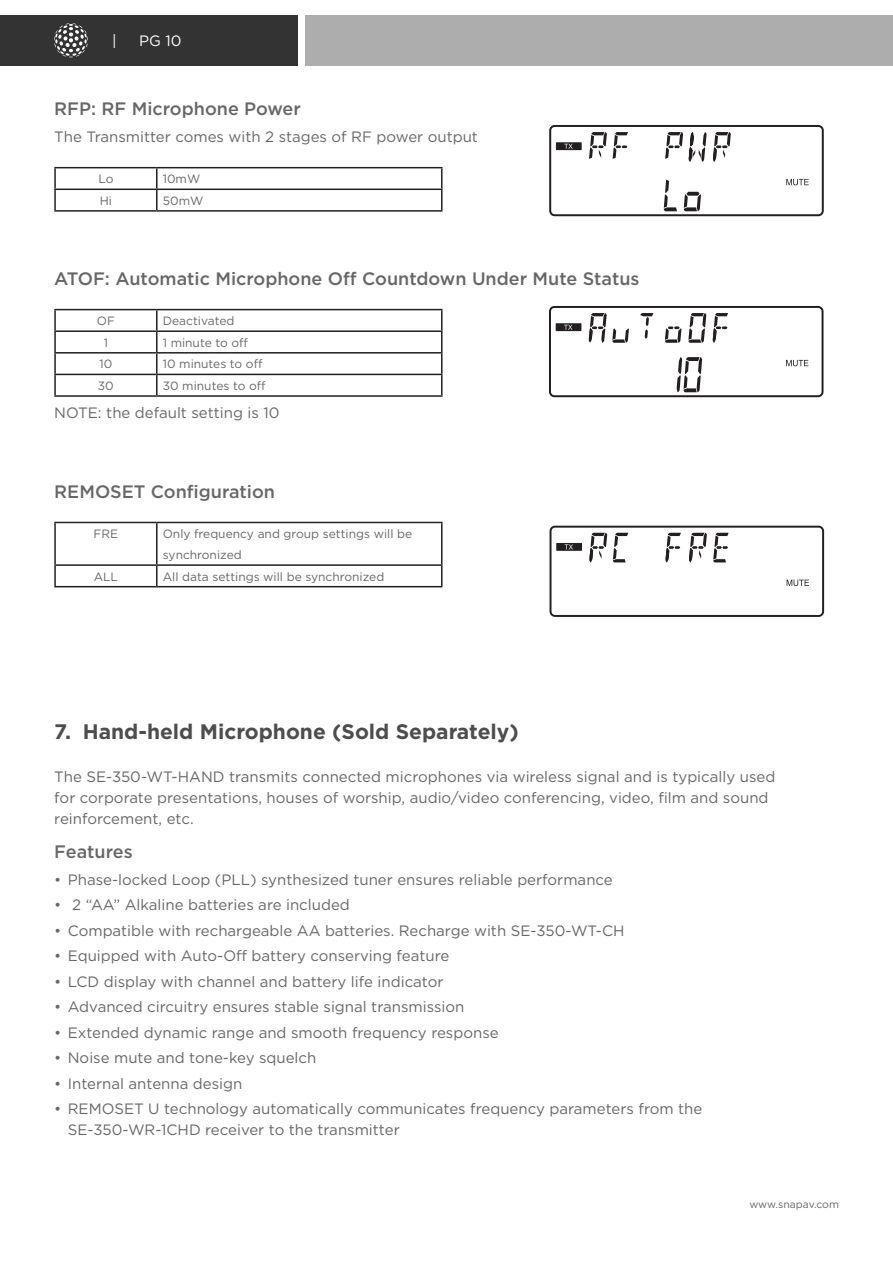
<style>
.page{position:relative;width:893px;height:1263px;background:#fff}
.page>*{position:absolute;margin:0;border:0;box-sizing:border-box;transform-origin:0 0}
.t1{font:700 21px "Gotham";color:#4d4d4d}
.t2{font:500 18px "Gotham";color:#676766}
.t3{font:15px/21px "Gotham";color:#676766}
.t4{font:15px "Gotham";color:#fff}
.t5{font:12px/21px "Gotham";color:#676766}
.t6{font:10.5px "Gotham";color:#676766}
</style>
<div class="page">
<div style="left:305px;top:15px;width:588px;height:50px;background:#aeadad"></div>
<div style="left:0;top:15px;width:298px;height:50px;background:#323332"></div>
<svg style="left:54px;top:23px;width:34px;height:34px"></svg>
<hr style="left:54px;top:167px;width:103px;height:1px;background:#231f20">
<hr style="left:54px;top:168px;width:2px;height:21px;background:#231f20">
<hr style="left:157px;top:167px;width:286px;height:1px;background:#231f20">
<hr style="left:156px;top:168px;width:2px;height:21px;background:#231f20">
<hr style="left:441px;top:168px;width:2px;height:21px;background:#231f20">
<hr style="left:54px;top:189px;width:103px;height:1px;background:#231f20">
<hr style="left:54px;top:190px;width:2px;height:20px;background:#231f20">
<hr style="left:157px;top:189px;width:286px;height:1px;background:#231f20">
<hr style="left:156px;top:190px;width:2px;height:20px;background:#231f20">
<hr style="left:441px;top:190px;width:2px;height:20px;background:#231f20">
<hr style="left:54px;top:210px;width:103px;height:2px;background:#231f20">
<hr style="left:157px;top:210px;width:286px;height:2px;background:#231f20">
<hr style="left:54px;top:309px;width:103px;height:1px;background:#231f20">
<hr style="left:54px;top:310px;width:2px;height:20px;background:#231f20">
<hr style="left:157px;top:309px;width:286px;height:1px;background:#231f20">
<hr style="left:156px;top:310px;width:2px;height:20px;background:#231f20">
<hr style="left:441px;top:310px;width:2px;height:20px;background:#231f20">
<hr style="left:54px;top:330px;width:103px;height:2px;background:#231f20">
<hr style="left:54px;top:332px;width:2px;height:20px;background:#231f20">
<hr style="left:157px;top:330px;width:286px;height:2px;background:#231f20">
<hr style="left:156px;top:332px;width:2px;height:20px;background:#231f20">
<hr style="left:441px;top:332px;width:2px;height:20px;background:#231f20">
<hr style="left:54px;top:352px;width:103px;height:2px;background:#231f20">
<hr style="left:54px;top:354px;width:2px;height:20px;background:#231f20">
<hr style="left:157px;top:352px;width:286px;height:2px;background:#231f20">
<hr style="left:156px;top:354px;width:2px;height:20px;background:#231f20">
<hr style="left:441px;top:354px;width:2px;height:20px;background:#231f20">
<hr style="left:54px;top:374px;width:103px;height:1px;background:#231f20">
<hr style="left:54px;top:375px;width:2px;height:20px;background:#231f20">
<hr style="left:157px;top:374px;width:286px;height:1px;background:#231f20">
<hr style="left:156px;top:375px;width:2px;height:20px;background:#231f20">
<hr style="left:441px;top:375px;width:2px;height:20px;background:#231f20">
<hr style="left:54px;top:395px;width:103px;height:2px;background:#231f20">
<hr style="left:157px;top:395px;width:286px;height:2px;background:#231f20">
<hr style="left:54px;top:522px;width:103px;height:1px;background:#231f20">
<hr style="left:54px;top:523px;width:2px;height:41px;background:#231f20">
<hr style="left:157px;top:522px;width:286px;height:1px;background:#231f20">
<hr style="left:156px;top:523px;width:2px;height:41px;background:#231f20">
<hr style="left:441px;top:523px;width:2px;height:41px;background:#231f20">
<hr style="left:54px;top:564px;width:103px;height:2px;background:#231f20">
<hr style="left:54px;top:566px;width:2px;height:20px;background:#231f20">
<hr style="left:157px;top:564px;width:286px;height:2px;background:#231f20">
<hr style="left:156px;top:566px;width:2px;height:20px;background:#231f20">
<hr style="left:441px;top:566px;width:2px;height:20px;background:#231f20">
<hr style="left:54px;top:586px;width:103px;height:1px;background:#231f20">
<hr style="left:157px;top:586px;width:286px;height:1px;background:#231f20">
<svg style="left:549px;top:125px;width:275px;height:91px"></svg>
<svg style="left:549px;top:306px;width:274px;height:91px"></svg>
<svg style="left:550px;top:526px;width:274px;height:91px"></svg>
<p class="t4" style="left:112px;top:31px;width:6px">|</p>
<p class="t4" style="left:139px;top:31px;width:44px">PG 10</p>
<p class="t2" style="left:54px;top:97px;width:248px">RFP: RF Microphone Power</p>
<p class="t3" style="left:54px;top:126px;width:425px">The Transmitter comes with 2 stages of RF power output</p>
<p class="t5" style="left:98px;top:168px;width:17px">Lo</p>
<p class="t5" style="left:163px;top:168px;width:39px">10mW</p>
<p class="t5" style="left:100px;top:190px;width:14px">Hi</p>
<p class="t5" style="left:163px;top:190px;width:42px">50mW</p>
<p class="t2" style="left:54px;top:267px;width:587px">ATOF: Automatic Microphone Off Countdown Under Mute Status</p>
<p class="t5" style="left:97px;top:310px;width:20px">OF</p>
<p class="t5" style="left:163px;top:310px;width:73px">Deactivated</p>
<p class="t5" style="left:104px;top:332px;width:6px">1</p>
<p class="t5" style="left:163px;top:332px;width:87px">1 minute to off</p>
<p class="t5" style="left:99px;top:353px;width:14px">10</p>
<p class="t5" style="left:163px;top:353px;width:101px">10 minutes to off</p>
<p class="t5" style="left:98px;top:375px;width:17px">30</p>
<p class="t5" style="left:163px;top:375px;width:104px">30 minutes to off</p>
<p class="t3" style="left:54px;top:402px;width:227px">NOTE: the default setting is 10</p>
<p class="t2" style="left:54px;top:480px;width:222px">REMOSET Configuration</p>
<p class="t5" style="left:94px;top:523px;width:26px">FRE</p>
<p class="t5" style="left:163px;top:523px;width:251px">Only frequency and group settings will be synchronized</p>
<p class="t5" style="left:94px;top:566px;width:26px">ALL</p>
<p class="t5" style="left:163px;top:566px;width:223px">All data settings will be synchronized</p>
<h1 class="t1" style="left:54px;top:718px;width:466px">7. Hand-held Microphone (Sold Separately)</h1>
<p class="t3" style="left:54px;top:766px;width:722px">The SE-350-WT-HAND transmits connected microphones via wireless signal and is typically used for corporate presentations, houses of worship, audio/video conferencing, video, film and sound reinforcement, etc.</p>
<p class="t2" style="left:54px;top:839px;width:80px">Features</p>
<p class="t3" style="left:54px;top:868px;width:560px">• Phase-locked Loop (PLL) synthesized tuner ensures reliable performance</p>
<p class="t3" style="left:54px;top:894px;width:297px">• 2 “AA” Alkaline batteries are included</p>
<p class="t3" style="left:54px;top:919px;width:572px">• Compatible with rechargeable AA batteries. Recharge with SE-350-WT-CH</p>
<p class="t3" style="left:54px;top:945px;width:397px">• Equipped with Auto-Off battery conserving feature</p>
<p class="t3" style="left:54px;top:970px;width:391px">• LCD display with channel and battery life indicator</p>
<p class="t3" style="left:54px;top:996px;width:412px">• Advanced circuitry ensures stable signal transmission</p>
<p class="t3" style="left:54px;top:1021px;width:446px">• Extended dynamic range and smooth frequency response</p>
<p class="t3" style="left:54px;top:1047px;width:264px">• Noise mute and tone-key squelch</p>
<p class="t3" style="left:54px;top:1072px;width:190px">• Internal antenna design</p>
<p class="t3" style="left:68px;top:1098px;width:636px;text-indent:-14px">• REMOSET U technology automatically communicates frequency parameters from the<br>SE-350-WR-1CHD receiver to the transmitter</p>
<p class="t6" style="left:749px;top:1198px;width:91px">www.snapav.com</p>
</div>
